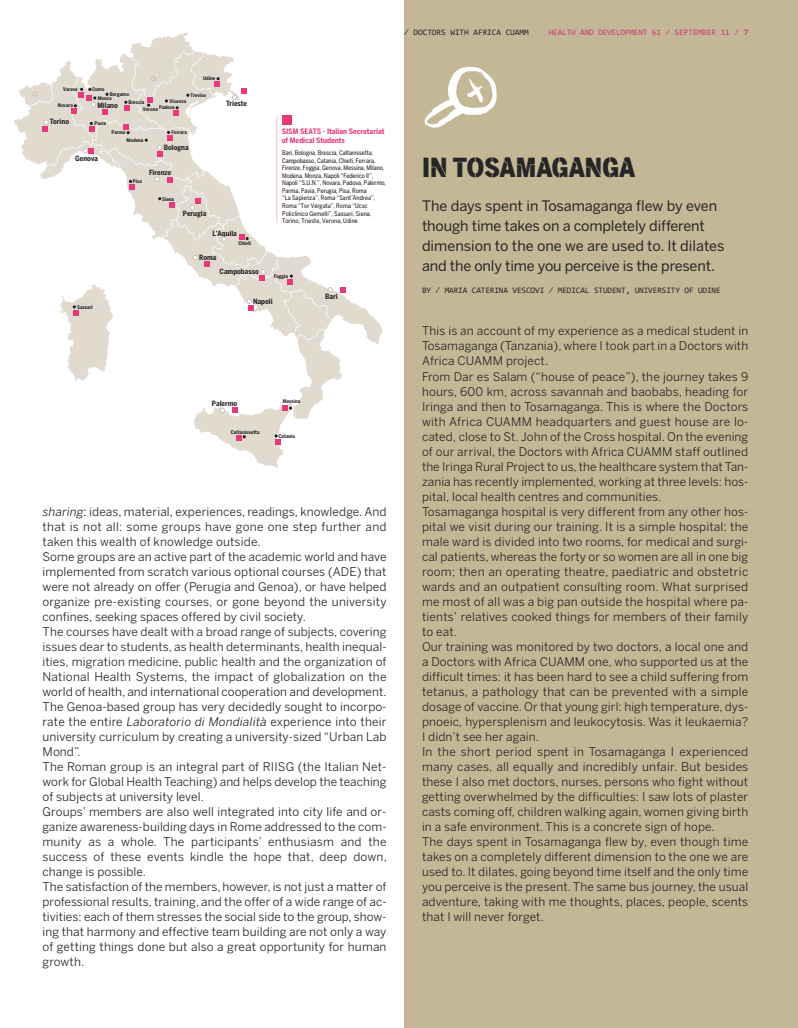
<style>
.page{position:relative;width:798px;height:1028px;background:#fff}
.page>*{position:absolute;margin:0;border:0;box-sizing:border-box;transform-origin:0 0}
.t1{font:26.25px "cuammstencil stencil";letter-spacing:-.005em;color:#272627}
.t2{font:14.38px/20px "Benton Sans";letter-spacing:-.01em;color:#272627}
.t3{font:11.88px/15px "Benton Sans";letter-spacing:.01em;color:#272627}
.t4{font:8.38px "Consolas";letter-spacing:-.01em;color:#272627}
.t5{font:8.38px "Consolas";letter-spacing:-.015em;color:#c93e7a}
.t6{font:700 7.5px/9px "Benton Sans Cond";color:#e8387b}
.t7{font:700 7.25px "Benton Sans Cond";color:#231f20}
.t8{font:6.25px/7.6px "Benton Sans Cond";letter-spacing:-.01em;color:#0e0b10}
.t9{font:700 5px "Benton Sans Cond";color:#231f20}
.s1{font-style:italic}
.s2{font-weight:700}
</style>
<div class="page">
<div style="left:404px;top:0;width:393px;height:1028px;background:#c4b795"></div>
<svg style="left:424px;top:67px;width:72px;height:61px"></svg>
<svg style="left:14px;top:32px;width:369px;height:436px"></svg>
<p class="t9" style="left:203px;top:75px;width:14px">Udine</p>
<p class="t9" style="left:63px;top:86px;width:16px">Varese</p>
<p class="t9" style="left:58px;top:102px;width:17px">Novara</p>
<p class="t9" style="left:92px;top:87px;width:14px">Como</p>
<p class="t9" style="left:110px;top:92px;width:21px">Bergamo</p>
<p class="t9" style="left:190px;top:92px;width:17px">Treviso</p>
<p class="t9" style="left:98px;top:95px;width:15px">Monza</p>
<p class="t9" style="left:169px;top:98px;width:18px">Vicenza</p>
<p class="t9" style="left:128px;top:99px;width:17px">Brescia</p>
<p class="t7" style="left:97px;top:101px;width:22px">Milano</p>
<p class="t9" style="left:159px;top:104px;width:17px">Padova</p>
<p class="t9" style="left:143px;top:106px;width:16px">Verona</p>
<p class="t7" style="left:50px;top:118px;width:21px">Torino</p>
<p class="t9" style="left:94px;top:121px;width:13px">Pavia</p>
<p class="t9" style="left:111px;top:129px;width:15px">Parma</p>
<p class="t9" style="left:171px;top:129px;width:17px">Ferrara</p>
<p class="t9" style="left:126px;top:137px;width:18px">Modena</p>
<p class="t7" style="left:164px;top:144px;width:26px">Bologna</p>
<p class="t7" style="left:75px;top:154px;width:24px">Genova</p>
<p class="t7" style="left:149px;top:168px;width:24px">Firenze</p>
<p class="t9" style="left:133px;top:178px;width:11px">Pisa</p>
<p class="t9" style="left:162px;top:196px;width:13px">Siena</p>
<p class="t7" style="left:226px;top:99px;width:23px">Trieste</p>
<p class="t7" style="left:183px;top:209px;width:25px">Perugia</p>
<p class="t7" style="left:199px;top:253px;width:19px">Roma</p>
<p class="t7" style="left:212px;top:229px;width:26px">L’Aquila</p>
<p class="t9" style="left:238px;top:240px;width:14px">Chieti</p>
<p class="t7" style="left:219px;top:267px;width:41px">Campobasso</p>
<p class="t6" style="left:282px;top:127px;width:104px">SISM SEATS - Italian Secretariat of Medical Students</p>
<p class="t8" style="left:282px;top:149px;width:105px">Bari, Bologna, Brescia, Caltanissetta, Campobasso, Catania, Chieti, Ferrara, Firenze, Foggia, Genova, Messina, Milano, Modena, Monza, Napoli “Federico II”, Napoli “S.U.N.”, Novara, Padova, Palermo, Parma, Pavia, Perugia, Pisa, Roma<br>“La Sapienza”, Roma “Sant’Andrea”, Roma “Tor Vergata”, Roma “Ucsc Policlinico Gemelli”, Sassari, Siena, Torino, Trieste, Verona, Udine</p>
<p class="t9" style="left:274px;top:273px;width:16px">Foggia</p>
<p class="t9" style="left:77px;top:304px;width:17px">Sassari</p>
<p class="t7" style="left:253px;top:297px;width:21px">Napoli</p>
<p class="t7" style="left:325px;top:292px;width:14px">Bari</p>
<p class="t7" style="left:212px;top:399px;width:27px">Palermo</p>
<p class="t9" style="left:231px;top:429px;width:30px">Caltanissetta</p>
<p class="t9" style="left:283px;top:398px;width:19px">Messina</p>
<p class="t9" style="left:278px;top:433px;width:18px">Catania</p>
<p class="t3" style="left:42px;top:504px;width:346px"><span class="s1">sharing</span>: ideas, material, experiences, readings, knowledge.And that is not all: some groups have gone one step further and taken this wealth of knowledge outside.<br>Some groups are an active part of the academic world and have implemented from scratch various optional courses (ADE) that were not already on offer (Perugia and Genoa), or have helped organize pre-existing courses, or gone beyond the university confines, seeking spaces offered by civil society.<br>The courses have dealt with a broad range of subjects, covering issues dear to students, as health determinants, health inequal&shy;ities, migration medicine, public health and the organization of National Health Systems, the impact of globalization on the world of health, and international cooperation and development.<br>The Genoa-based group has very decidedly sought to incorpo&shy;rate the entire <span class="s1">Laboratorio di Mondialità</span> experience into their university curriculum by creating a university-sized “Urban Lab Mond”.<br>The Roman group is an integral part of RIISG (the Italian Net&shy;work for Global Health Teaching) and helps develop the teaching of subjects at university level.<br>Groups’ members are also well integrated into city life and or&shy;ganize awareness-building days in Rome addressed to the com&shy;munity as a whole. The participants’ enthusiasm and the success of these events kindle the hope that, deep down, change is possible.<br>The satisfaction of the members, however, is not just a matter of professional results, training, and the offer of a wide range of ac&shy;tivities: each of them stresses the social side to the group, show&shy;ing that harmony and effective team building are not only a way of getting things done but also a great opportunity for human growth.</p>
<p class="t4" style="left:404px;top:29px;width:126px">⁄ DOCTORS WITH AFRICA CUAMM</p>
<p class="t5" style="left:548px;top:29px;width:201px">HEALTH AND DEVELOPMENT 61 ⁄ SEPTEMBER 11 ⁄ <span class="s2">7</span></p>
<h1 class="t1" style="left:422px;top:156px;width:215px">IN TOSAMAGANGA</h1>
<p class="t2" style="left:422px;top:195px;width:304px">The days spent in Tosamaganga flew by even though time takes on a completely different dimension to the one we are used to. It dilates and the only time you perceive is the present.</p>
<p class="t4" style="left:422px;top:287px;width:300px">BY ⁄ MARIA CATERINA VESCOVI ⁄ MEDICAL STUDENT, UNIVERSITY OF UDINE</p>
<p class="t3" style="left:422px;top:324px;width:328px">This is an account of my experience as a medical student in Tosamaganga (Tanzania), where I took part in a Doctors with Africa CUAMM project.<br>From Dar es Salam (“house of peace”), the journey takes 9 hours, 600 km, across savannah and baobabs, heading for Iringa and then to Tosamaganga. This is where the Doctors with Africa CUAMM headquarters and guest house are lo&shy;cated, close to St. John of the Cross hospital. On the evening of our arrival, the Doctors with Africa CUAMM staff outlined the Iringa Rural Project to us, the healthcare system that Tan&shy;zania has recently implemented, working at three levels: hos&shy;pital, local health centres and communities.<br>Tosamaganga hospital is very different from any other hos&shy;pital we visit during our training. It is a simple hospital: the male ward is divided into two rooms, for medical and surgi&shy;cal patients, whereas the forty or so women are all in one big room; then an operating theatre, paediatric and obstetric wards and an outpatient consulting room. What surprised me most of all was a big pan outside the hospital where pa&shy;tients’ relatives cooked things for members of their family to eat.<br>Our training was monitored by two doctors, a local one and a Doctors with Africa CUAMM one, who supported us at the difficult times: it has been hard to see a child suffering from tetanus, a pathology that can be prevented with a simple dosage of vaccine. Or that young girl: high temperature, dys&shy;pnoeic, hypersplenism and leukocytosis. Was it leukaemia?<br>I didn’t see her again.<br>In the short period spent in Tosamaganga I experienced many cases, all equally and incredibly unfair. But besides these I also met doctors, nurses, persons who fight without getting overwhelmed by the difficulties: I saw lots of plaster casts coming off, children walking again, women giving birth in a safe environment. This is a concrete sign of hope.<br>The days spent in Tosamaganga flew by, even though time takes on a completely different dimension to the one we are used to. It dilates, going beyond time itself and the only time you perceive is the present. The same bus journey, the usual adventure, taking with me thoughts, places, people, scents that I will never forget.</p>
</div>
